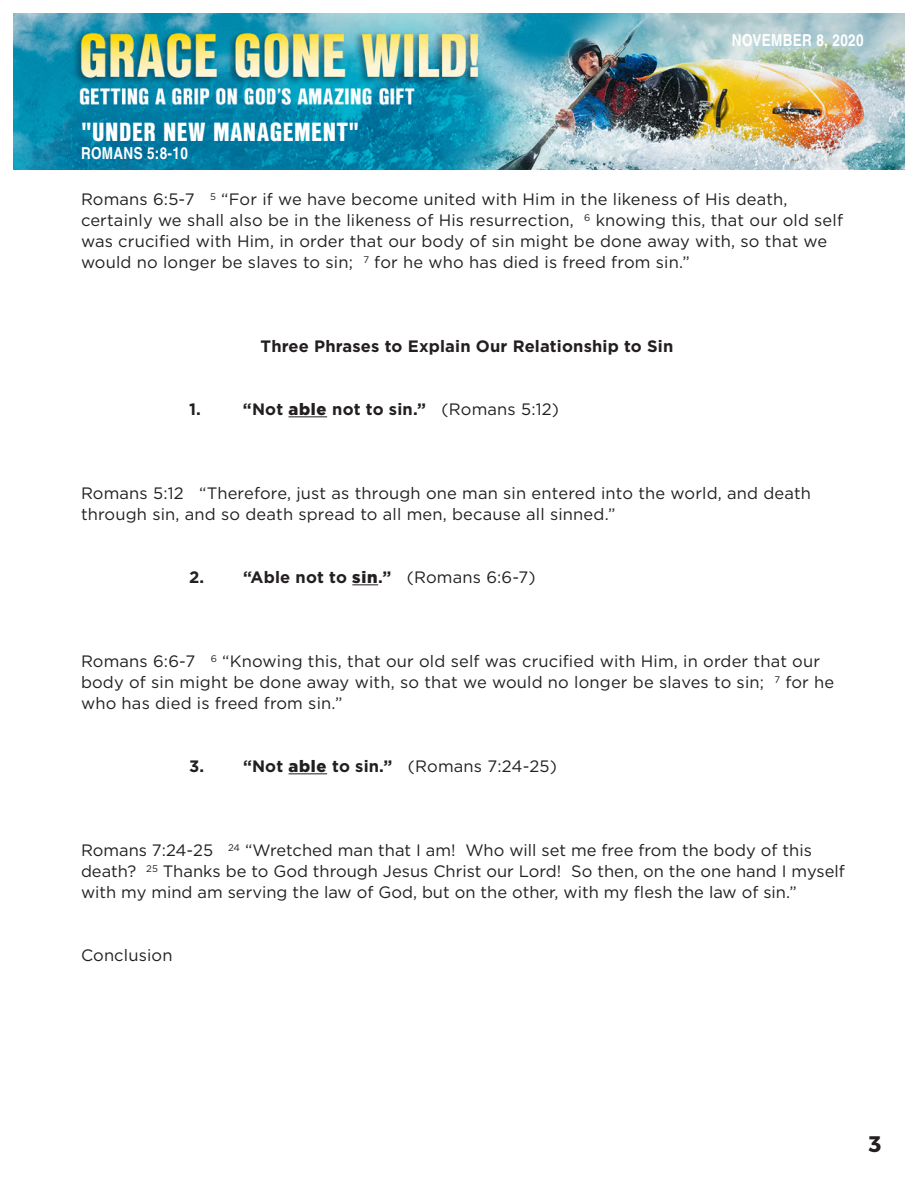
<style>
.page{position:relative;width:918px;height:1188px;background:#fff}
.page>*{position:absolute;margin:0;border:0;box-sizing:border-box;transform-origin:0 0}
.t1{font:900 25.5px "Nimbus San Con L";letter-spacing:.02em;color:#fff}
.t2{font:700 22.5px "Montserrat";color:#231f20}
.t3{font:16.5px/21px "Gotham";letter-spacing:.01em;color:#231f20}
.t4{font:700 16.5px "Gotham";letter-spacing:.01em;color:#231f20}
.t5{font:700 16.5px "Nimbus San Con L";letter-spacing:.02em;color:#fff}
.s1{font-weight:900}
.s2{font-weight:400}
.s3{font-weight:700}
</style>
<div class="page">
<hr style="left:289px;top:416px;width:38px;height:1px;background:#231f20">
<svg style="left:352px;top:584px;width:26px;height:1px"></svg>
<hr style="left:289px;top:773px;width:38px;height:1px;background:#231f20">
<img style="left:14px;top:14px;width:890px;height:156px">
<p class="t1" style="left:81px;top:113px;width:280px">"UNDER NEW MANAGEMENT"</p>
<p class="t5" style="left:81px;top:141px;width:108px">ROMANS 5:8-10</p>
<p class="t5" style="left:732px;top:28px;width:133px">NOVEMBER 8, 2020</p>
<p class="t3" style="left:81px;top:189px;width:764px">Romans 6:5-7 <sup>5</sup> “For if we have become united with Him in the likeness of His death, certainly we shall also be in the likeness of His resurrection, <sup>6</sup> knowing this, that our old self was crucified with Him, in order that our body of sin might be done away with, so that we would no longer be slaves to sin; <sup>7</sup> for he who has died is freed from sin.”</p>
<p class="t4" style="left:261px;top:335px;width:414px">Three Phrases to Explain Our Relationship to Sin</p>
<p class="t4" style="left:189px;top:398px;width:13px">1.</p>
<p class="t4" style="left:243px;top:398px;width:318px">“Not <span class="s1">able</span> not to sin.” <span class="s2">(Romans 5:12)</span></p>
<p class="t3" style="left:81px;top:483px;width:732px">Romans 5:12 “Therefore, just as through one man sin entered into the world, and death through sin, and so death spread to all men, because all sinned.”</p>
<p class="t4" style="left:189px;top:566px;width:348px">2. “Able not to <span class="s1">sin</span>.” <span class="s2">(Romans 6:6-7)</span></p>
<p class="t3" style="left:81px;top:651px;width:755px">Romans 6:6-7 <sup>6</sup> “Knowing this, that our old self was crucified with Him, in order that our body of sin might be done away with, so that we would no longer be slaves to sin; <sup>7</sup> for he who has died is freed from sin.”</p>
<p class="t3" style="left:189px;top:756px;width:370px"><span class="s3">3. “Not</span> <span class="s1">able</span> <span class="s3">to sin.”</span> (Romans 7:24-25)</p>
<p class="t3" style="left:81px;top:840px;width:765px">Romans 7:24-25 <sup>24</sup> “Wretched man that I am! Who will set me free from the body of this death? <sup>25</sup> Thanks be to God through Jesus Christ our Lord! So then, on the one hand I myself with my mind am serving the law of God, but on the other, with my flesh the law of sin.”</p>
<p class="t3" style="left:81px;top:945px;width:93px">Conclusion</p>
<p class="t2" style="left:869px;top:1130px;width:14px">3</p>
</div>
